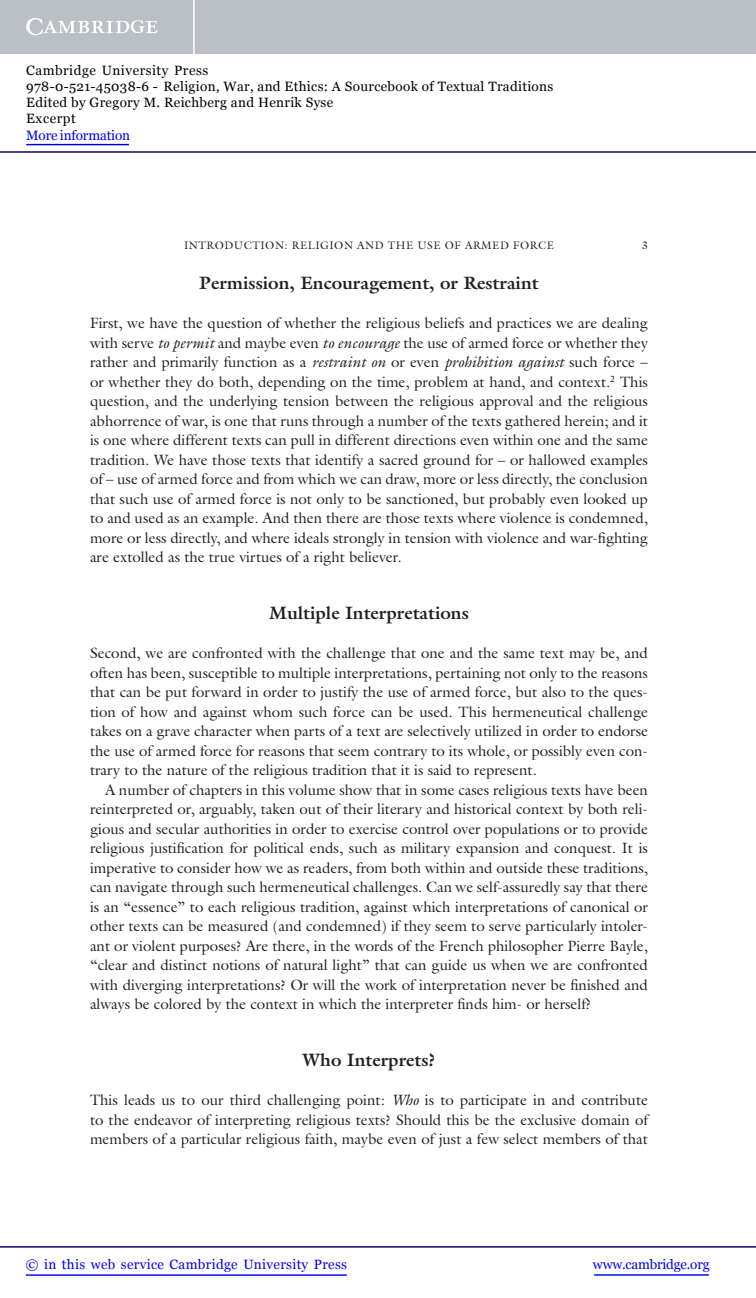
<style>
.page{position:relative;width:756px;height:1298px;background:#fff}
.page>*{position:absolute;margin:0;border:0;box-sizing:border-box;transform-origin:0 0}
.t1{font:700 18px "Galliard Std";color:#231f20}
.t2{font:15px/19.5px "Galliard Std";color:#231f20;text-align:justify}
.t3{font:13.5px/16.2px "Georgia";letter-spacing:.025em;color:#000}
.t4{font:13.5px "Georgia";letter-spacing:.025em;color:#0000f1}
.t5{font:13.5px "Georgia";letter-spacing:-.015em;color:#0000f1}
.t6{font:13.5px "Georgia";letter-spacing:-.01em;color:#0000f1}
.t7{font:10.95px "Galliard Std";letter-spacing:.05em;color:#231f20}
.s1{font-style:italic}
</style>
<div class="page">
<div style="left:0;top:0;width:756px;height:54px;background:#bac0c6"></div>
<svg style="left:26px;top:18px;width:132px;height:17px"></svg>
<hr style="left:193px;top:0;width:2px;height:54px;background:#fff">
<hr style="left:0;top:151px;width:756px;height:2px;background:#150666">
<hr style="left:594px;top:1274px;width:115px;height:1px;background:#0000f1">
<hr style="left:0;top:1246px;width:756px;height:1px;background:#150666">
<hr style="left:26px;top:1274px;width:321px;height:1px;background:#0000f1">
<hr style="left:26px;top:144px;width:103px;height:1px;background:#0000f1">
<p class="t3" style="left:26px;top:62px;width:529px">Cambridge University Press<br>978-0-521-45038-6 - Religion, War, and Ethics: A Sourcebook of Textual Traditions Edited by Gregory M. Reichberg and Henrik Syse<br>Excerpt</p>
<p class="t6" style="left:26px;top:127px;width:105px">More information</p>
<p class="t7" style="left:184px;top:241px;width:371px">INTRODUCTION: RELIGION AND THE USE OF ARMED FORCE</p>
<p class="t7" style="left:642px;top:241px;width:8px">3</p>
<p class="t1" style="left:199px;top:276px;width:341px">Permission, Encouragement, or Restraint</p>
<p class="t2" style="left:90px;top:315px;width:560px">First, we have the question of whether the religious beliefs and practices we are dealing with serve <span class="s1">to permit</span> and maybe even <span class="s1">to encourage</span> the use of armed force or whether they rather and primarily function as a <span class="s1">restraint on</span> or even <span class="s1">prohibition against</span> such force – or whether they do both, depending on the time, problem at hand, and context. <sup>2</sup> This question, and the underlying tension between the religious approval and the religious abhorrence of war, is one that runs through a number of the texts gathered herein; and it is one where different texts can pull in different directions even within one and the same tradition. We have those texts that identify a sacred ground for – or hallowed examples of – use of armed force and from which we can draw, more or less directly, the conclusion that such use of armed force is not only to be sanctioned, but probably even looked up to and used as an example. And then there are those texts where violence is condemned, more or less directly, and where ideals strongly in tension with violence and war-fighting are extolled as the true virtues of a right believer.</p>
<p class="t1" style="left:269px;top:606px;width:201px">Multiple Interpretations</p>
<p class="t2" style="left:90px;top:645px;width:560px">Second, we are confronted with the challenge that one and the same text may be, and often has been, susceptible to multiple interpretations, pertaining not only to the reasons that can be put forward in order to justify the use of armed force, but also to the ques&shy;tion of how and against whom such force can be used. This hermeneutical challenge takes on a grave character when parts of a text are selectively utilized in order to endorse the use of armed force for reasons that seem contrary to its whole, or possibly even con&shy;trary to the nature of the religious tradition that it is said to represent.</p>
<p class="t2" style="left:90px;top:781px;width:560px;text-indent:15px">A number of chapters in this volume show that in some cases religious texts have been reinterpreted or, arguably, taken out of their literary and historical context by both reli&shy;gious and secular authorities in order to exercise control over populations or to provide religious justification for political ends, such as military expansion and conquest. It is imperative to consider how we as readers, from both within and outside these traditions, can navigate through such hermeneutical challenges. Can we self-assuredly say that there is an “essence” to each religious tradition, against which interpretations of canonical or other texts can be measured (and condemned) if they seem to serve particularly intoler&shy;ant or violent purposes? Are there, in the words of the French philosopher Pierre Bayle, “clear and distinct notions of natural light” that can guide us when we are confronted with diverging interpretations? Or will the work of interpretation never be finished and always be colored by the context in which the interpreter finds him- or herself?</p>
<p class="t1" style="left:303px;top:1053px;width:134px">Who Interprets?</p>
<p class="t2" style="left:90px;top:1092px;width:560px">This leads us to our third challenging point: <span class="s1">Who</span> is to participate in and contribute to the endeavor of interpreting religious texts? Should this be the exclusive domain of members of a particular religious faith, maybe even of just a few select members of that</p>
<p class="t4" style="left:26px;top:1256px;width:323px">© in this web service Cambridge University Press</p>
<p class="t5" style="left:593px;top:1256px;width:118px">www.cambridge.org</p>
</div>
